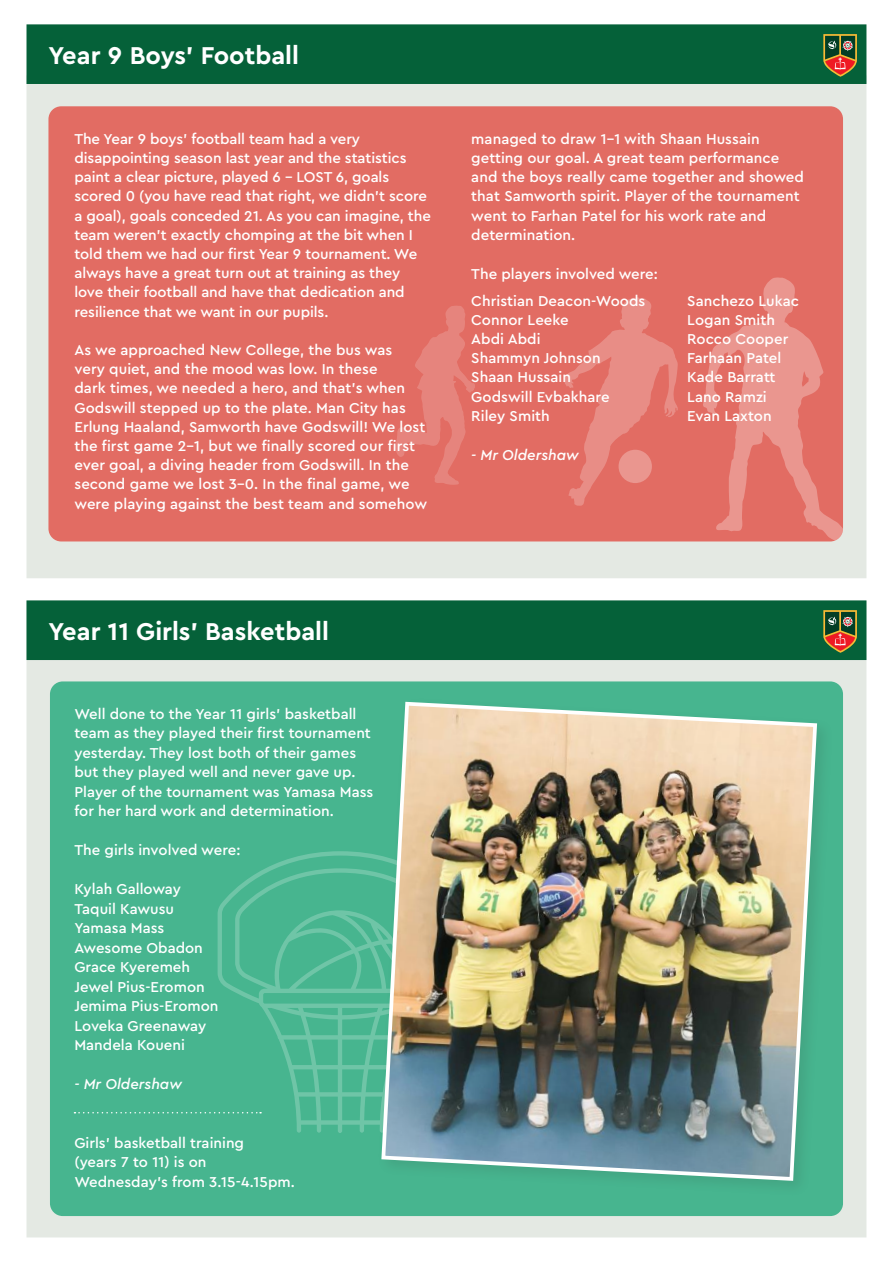
<style>
.page{position:relative;width:893px;height:1263px;background:#fff}
.page>*{position:absolute;margin:0;border:0;box-sizing:border-box;transform-origin:0 0}
.t1{font:700 25.5px "Cera GR";color:#fff}
.t2{font:500 15px/19.2px "Cera GR";color:#fff}
.t3{font:italic 500 15px "Cera GR";color:#fff}
</style>
<div class="page">
<div style="left:27px;top:75px;width:839px;height:503px;background:#e4e9e3"></div>
<div style="left:27px;top:24px;width:839px;height:60px;background:#056139;border:2px solid #056139"></div>
<div style="left:48px;top:106px;width:795px;height:435px;background:#e26c63;border-radius:13px"></div>
<svg style="left:564px;top:297px;width:114px;height:209px"></svg>
<div style="left:618px;top:450px;width:34px;height:33px;background:#ea968f;border-radius:50%"></div>
<svg style="left:703px;top:277px;width:140px;height:264px"></svg>
<svg style="left:395px;top:306px;width:80px;height:179px"></svg>
<div style="left:27px;top:600px;width:839px;height:637px;background:#e4e9e3"></div>
<div style="left:27px;top:600px;width:839px;height:60px;background:#056139;border:2px solid #056139"></div>
<div style="left:50px;top:681px;width:793px;height:535px;background:#47b58f;border-radius:13px"></div>
<svg style="left:823px;top:610px;width:34px;height:43px"></svg>
<svg style="left:823px;top:34px;width:34px;height:43px"></svg>
<svg style="left:218px;top:851px;width:158px;height:282px"></svg>
<img style="left:379px;top:701px;width:440px;height:482px">
<svg style="left:74px;top:1112px;width:187px;height:1px"></svg>
<h1 class="t1" style="left:48px;top:41px;width:252px">Year 9 Boys' Football</h1>
<p class="t2" style="left:74px;top:129px;width:358px">The Year 9 boys' football team had a very disappointing season last year and the statistics paint a clear picture, played 6 - LOST 6, goals scored 0 (you have read that right, we didn't score a goal), goals conceded 21. As you can imagine, the team weren't exactly chomping at the bit when I told them we had our first Year 9 tournament. We always have a great turn out at training as they love their football and have that dedication and resilience that we want in our pupils.</p>
<p class="t2" style="left:74px;top:340px;width:354px">As we approached New College, the bus was<br>very quiet, and the mood was low. In these<br>dark times, we needed a hero, and that's when Godswill stepped up to the plate. Man City has Erlung Haaland, Samworth have Godswill! We lost the first game 2-1, but we finally scored our first ever goal, a diving header from Godswill. In the second game we lost 3-0. In the final game, we were playing against the best team and somehow</p>
<p class="t2" style="left:471px;top:129px;width:334px">managed to draw 1-1 with Shaan Hussain getting our goal. A great team performance and the boys really came together and showed that Samworth spirit. Player of the tournament went to Farhan Patel for his work rate and determination.</p>
<p class="t2" style="left:471px;top:260px;width:188px;line-height:27px">The players involved were:<br>Christian Deacon-Woods</p>
<p class="t2" style="left:687px;top:291px;width:113px">Sanchezo Lukac</p>
<p class="t2" style="left:471px;top:310px;width:99px">Connor Leeke</p>
<p class="t2" style="left:687px;top:310px;width:89px">Logan Smith</p>
<p class="t2" style="left:471px;top:329px;width:71px">Abdi Abdi</p>
<p class="t2" style="left:687px;top:329px;width:102px">Rocco Cooper</p>
<p class="t2" style="left:471px;top:349px;width:131px">Shammyn Johnson</p>
<p class="t2" style="left:687px;top:349px;width:96px">Farhaan Patel</p>
<p class="t2" style="left:471px;top:368px;width:101px">Shaan Hussain</p>
<p class="t2" style="left:687px;top:368px;width:90px">Kade Barratt</p>
<p class="t2" style="left:471px;top:387px;width:140px">Godswill Evbakhare</p>
<p class="t2" style="left:687px;top:387px;width:81px">Lano Ramzi</p>
<p class="t2" style="left:471px;top:406px;width:80px">Riley Smith</p>
<p class="t2" style="left:687px;top:406px;width:86px">Evan Laxton</p>
<p class="t3" style="left:471px;top:446px;width:109px">- Mr Oldershaw</p>
<h1 class="t1" style="left:48px;top:617px;width:282px">Year 11 Girls' Basketball</h1>
<p class="t2" style="left:74px;top:704px;width:300px">Well done to the Year 11 girls' basketball team as they played their first tournament yesterday. They lost both of their games but they played well and never gave up.<br>Player of the tournament was Yamasa Mass for her hard work and determination.</p>
<p class="t2" style="left:74px;top:841px;width:167px">The girls involved were:</p>
<p class="t2" style="left:74px;top:879px;width:146px">Kylah Galloway<br>Taquil Kawusu<br>Yamasa Mass<br>Awesome Obadon<br>Grace Kyeremeh<br>Jewel Pius-Eromon<br>Jemima Pius-Eromon<br>Loveka Greenaway<br>Mandela Koueni</p>
<p class="t3" style="left:74px;top:1076px;width:109px">- Mr Oldershaw</p>
<p class="t2" style="left:74px;top:1133px;width:222px">Girls' basketball training<br>(years 7 to 11) is on<br>Wednesday’s from 3.15-4.15pm.</p>
</div>
